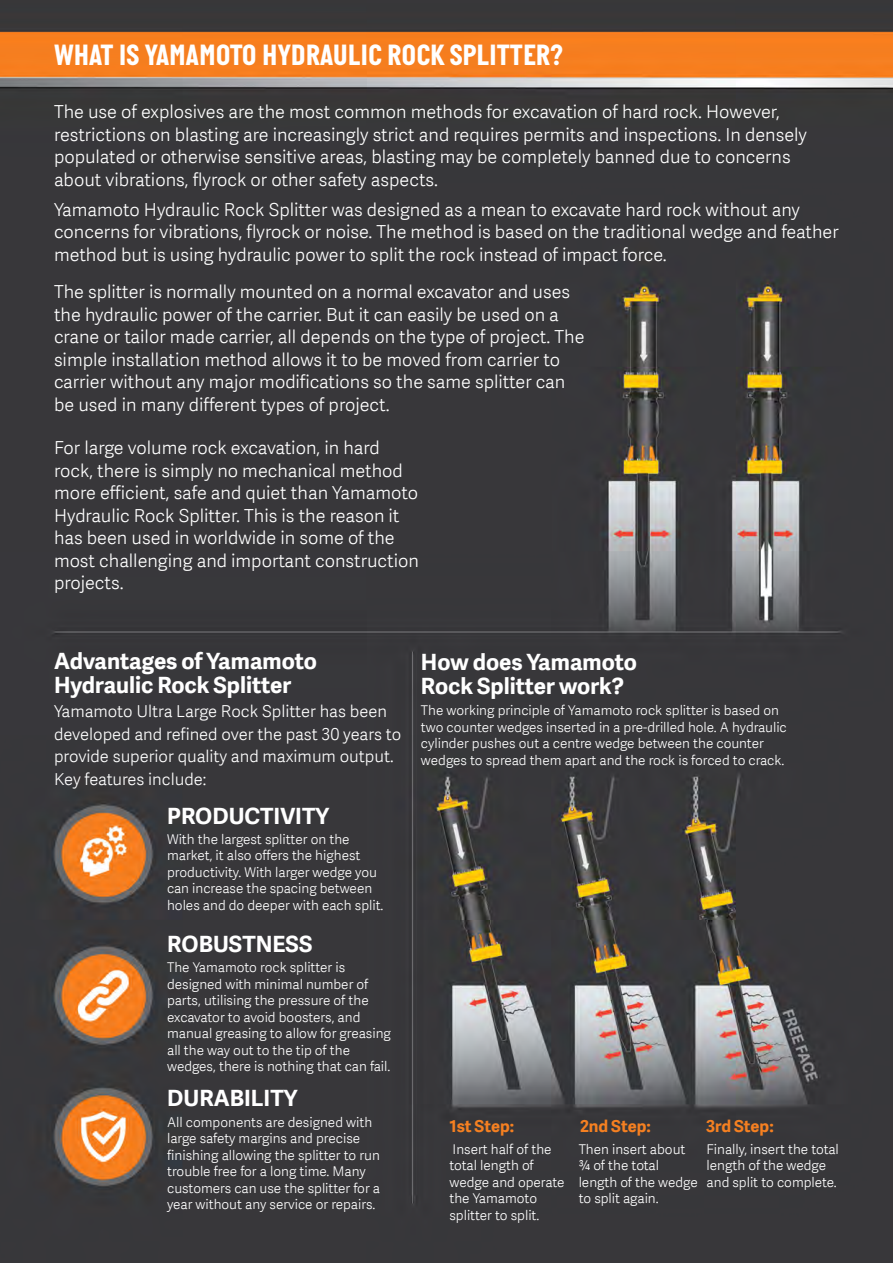
<style>
.page{position:relative;width:893px;height:1263px;background:#fff}
.page>*{position:absolute;margin:0;border:0;box-sizing:border-box;transform-origin:0 0}
.t1{font:700 30px "Italian Plate No Two";color:#fff}
.t2{font:700 22.5px "Adelle Sans";color:#fff}
.t3{font:300 18px/22.5px "Adelle Sans";color:#fff}
.t4{font:300 16.5px/22.5px "Adelle Sans";color:#fff}
.t5{font:700 16.5px "Adelle Sans";color:#f58021}
.t6{font:300 13.5px/16.5px "Adelle Sans";color:#fff}
</style>
<div class="page">
<img style="left:0;top:0;width:893px;height:1263px">
<p class="t1" style="left:54px;top:39px;width:511px">WHAT IS YAMAMOTO HYDRAULIC ROCK SPLITTER?</p>
<p class="t3" style="left:54px;top:101px;width:754px">The use of explosives are the most common methods for excavation of hard rock. However, restrictions on blasting are increasingly strict and requires permits and inspections. In densely populated or otherwise sensitive areas, blasting may be completely banned due to concerns about vibrations, flyrock or other safety aspects.</p>
<p class="t3" style="left:54px;top:198px;width:786px">Yamamoto Hydraulic Rock Splitter was designed as a mean to excavate hard rock without any concerns for vibrations, flyrock or noise. The method is based on the traditional wedge and feather method but is using hydraulic power to split the rock instead of impact force.</p>
<p class="t3" style="left:54px;top:281px;width:532px">The splitter is normally mounted on a normal excavator and uses the hydraulic power of the carrier. But it can easily be used on a crane or tailor made carrier, all depends on the type of project. The simple installation method allows it to be moved from carrier to carrier without any major modifications so the same splitter can be used in many different types of project.</p>
<p class="t3" style="left:54px;top:437px;width:366px">For large volume rock excavation, in hard rock, there is simply no mechanical method more efficient, safe and quiet than Yamamoto Hydraulic Rock Splitter. This is the reason it has been used in worldwide in some of the most challenging and important construction projects.</p>
<p class="t2" style="left:54px;top:648px;width:265px">Advantages of Yamamoto</p>
<p class="t2" style="left:54px;top:672px;width:239px">Hydraulic Rock Splitter</p>
<p class="t2" style="left:421px;top:648px;width:218px">How does Yamamoto</p>
<p class="t2" style="left:421px;top:672px;width:205px">Rock Splitter work?</p>
<p class="t4" style="left:54px;top:700px;width:349px">Yamamoto Ultra Large Rock Splitter has been developed and refined over the past 30 years to provide superior quality and maximum output.<br>Key features include:</p>
<p class="t6" style="left:421px;top:702px;width:367px">The working principle of Yamamoto rock splitter is based on two counter wedges inserted in a pre-drilled hole. A hydraulic cylinder pushes out a centre wedge between the counter wedges to spread them apart and the rock is forced to crack.</p>
<p class="t2" style="left:167px;top:803px;width:163px">PRODUCTIVITY</p>
<p class="t6" style="left:167px;top:831px;width:218px">With the largest splitter on the market, it also offers the highest productivity. With larger wedge you can increase the spacing between holes and do deeper with each split.</p>
<p class="t2" style="left:167px;top:930px;width:147px">ROBUSTNESS</p>
<p class="t6" style="left:167px;top:959px;width:225px">The Yamamoto rock splitter is designed with minimal number of parts, utilising the pressure of the excavator to avoid boosters, and manual greasing to allow for greasing all the way out to the tip of the wedges, there is nothing that can fail.</p>
<p class="t2" style="left:167px;top:1085px;width:132px">DURABILITY</p>
<p class="t6" style="left:167px;top:1114px;width:214px">All components are designed with large safety margins and precise finishing allowing the splitter to run trouble free for a long time. Many customers can use the splitter for a year without any service or repairs.</p>
<p class="t5" style="left:449px;top:1116px;width:66px">1st Step:</p>
<p class="t5" style="left:580px;top:1116px;width:72px">2nd Step:</p>
<p class="t5" style="left:706px;top:1116px;width:69px">3rd Step:</p>
<p class="t6" style="left:449px;top:1141px;width:117px">Insert half of the total length of wedge and operate the Yamamoto splitter to split.</p>
<p class="t6" style="left:579px;top:1141px;width:121px">Then insert about ¾ of the total length of the wedge to split again.</p>
<p class="t6" style="left:707px;top:1141px;width:134px">Finally, insert the total length of the wedge and split to complete.</p>
</div>
